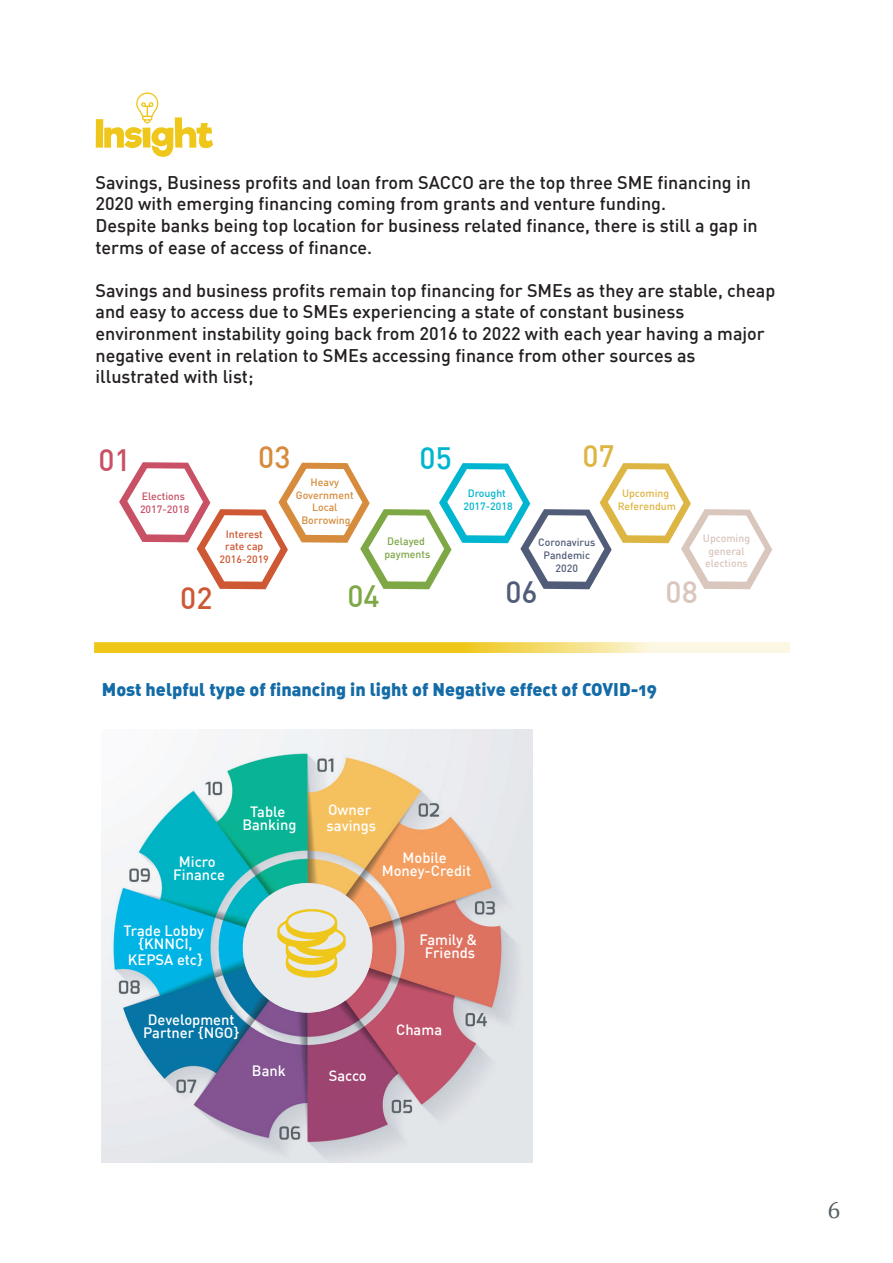
<style>
.page{position:relative;width:893px;height:1263px;background:#fff}
.page>*{position:absolute;margin:0;border:0;box-sizing:border-box;transform-origin:0 0}
.t1{font:500 30.3px "DIN";color:#c85165}
.t2{font:500 30.3px "DIN";color:#d68c3c}
.t3{font:500 30.3px "DIN";color:#00b5cf}
.t4{font:500 30.3px "DIN";color:#ddb542}
.t5{font:500 30.3px "DIN";color:#cd5833}
.t6{font:500 30.3px "DIN";color:#7ea746}
.t7{font:500 30.3px "DIN";color:#515d78}
.t8{font:500 30.3px "DIN";color:#d9c6bc}
.t9{font:23.55px "Cambria";color:#576163}
.t10{font:500 18px/21.6px "DIN";color:#231f20}
.t11{font:18px "DIN Black Alternate";color:#136ba7}
.t12{font:500 14.7px/13px "DIN";color:#fff;text-align:center}
.t13{font:500 10.5px/12.6px "DIN";color:#d68c3c;text-align:center}
.t14{font:500 10.5px/12.6px "DIN";color:#cd5833;text-align:center}
.t15{font:500 10.5px/12.6px "DIN";color:#d9c6bc}
.t16{font:500 10.5px/12.6px "DIN";color:#515d78;text-align:center}
.t17{font:500 10.5px/12.6px "DIN";color:#c85165}
.t18{font:500 10.5px/12.6px "DIN";color:#ddb542;text-align:center}
.t19{font:500 10.5px/12.6px "DIN";color:#00b5cf;text-align:center}
.t20{font:500 10.5px/12.6px "DIN";color:#7ea746}
</style>
<div class="page">
<svg style="left:94px;top:642px;width:696px;height:11px;background:#f3d75e"></svg>
<div style="left:96px;top:119px;width:7px;height:29px;background:#efc71a"></div>
<svg style="left:104px;top:92px;width:109px;height:65px"></svg>
<svg style="left:119px;top:462px;width:653px;height:127px"></svg>
<img style="left:101px;top:729px;width:432px;height:433px">
<svg style="left:321px;top:865px;width:23px;height:21px"></svg>
<div style="left:318px;top:796px;width:65px;height:47px;background:#f5c15f"></div>
<svg style="left:356px;top:891px;width:26px;height:25px"></svg>
<div style="left:389px;top:850px;width:63px;height:38px;background:#f49e5f"></div>
<svg style="left:375px;top:934px;width:19px;height:30px"></svg>
<div style="left:415px;top:932px;width:67px;height:45px;background:#de7261"></div>
<svg style="left:358px;top:985px;width:23px;height:21px"></svg>
<div style="left:388px;top:1011px;width:64px;height:43px;background:#c1526b"></div>
<svg style="left:318px;top:1012px;width:24px;height:20px"></svg>
<div style="left:316px;top:1058px;width:62px;height:48px;background:#9e4471"></div>
<svg style="left:269px;top:1011px;width:28px;height:20px"></svg>
<div style="left:233px;top:1058px;width:60px;height:39px;background:#835392"></div>
<svg style="left:235px;top:976px;width:21px;height:29px"></svg>
<div style="left:159px;top:1006px;width:63px;height:42px;background:#0575a5"></div>
<div style="left:133px;top:920px;width:64px;height:47px;background:#00b4e5"></div>
<svg style="left:223px;top:935px;width:17px;height:27px"></svg>
<svg style="left:238px;top:888px;width:19px;height:28px"></svg>
<div style="left:166px;top:835px;width:63px;height:52px;background:#00b4c4"></div>
<svg style="left:273px;top:864px;width:21px;height:21px"></svg>
<div style="left:238px;top:796px;width:61px;height:38px;background:#08b496"></div>
<div style="left:243px;top:883px;width:129px;height:130px;background:#e9eaee;border-radius:50%"></div>
<svg style="left:277px;top:909px;width:69px;height:68px"></svg>
<p class="t10" style="left:95px;top:171px;width:664px">Savings, Business profits and loan from SACCO are the top three SME financing in 2020 with emerging financing coming from grants and venture funding.<br>Despite banks being top location for business related finance, there is still a gap in terms of ease of access of finance.</p>
<p class="t10" style="left:95px;top:279px;width:681px">Savings and business profits remain top financing for SMEs as they are stable, cheap and easy to access due to SMEs experiencing a state of constant business environment instability going back from 2016 to 2022 with each year having a major negative event in relation to SMEs accessing finance from other sources as illustrated with list;</p>
<h1 class="t1" style="left:98px;top:441px;width:34px">01</h1>
<h1 class="t2" style="left:258px;top:437px;width:34px">03</h1>
<h1 class="t3" style="left:420px;top:439px;width:34px">05</h1>
<h1 class="t4" style="left:582px;top:436px;width:34px">07</h1>
<p class="t17" style="left:140px;top:490px;width:51px">Elections<br>2017-2018</p>
<p class="t14" style="left:220px;top:527px;width:51px">Interest rate cap<br>2016-2019</p>
<p class="t13" style="left:296px;top:475px;width:59px">Heavy<br>Government<br>Local<br>Borrowing</p>
<p class="t19" style="left:463px;top:487px;width:51px">Drought<br>2017-2018</p>
<p class="t18" style="left:618px;top:487px;width:60px">Upcoming<br>Referendum</p>
<p class="t20" style="left:384px;top:535px;width:47px">Delayed payments</p>
<p class="t16" style="left:538px;top:536px;width:59px">Coronavirus<br>Pandemic<br>2020</p>
<p class="t15" style="left:703px;top:532px;width:49px">Upcoming general elections</p>
<h1 class="t5" style="left:180px;top:578px;width:34px">02</h1>
<h1 class="t6" style="left:347px;top:577px;width:34px">04</h1>
<h1 class="t7" style="left:505px;top:573px;width:34px">06</h1>
<h1 class="t8" style="left:665px;top:573px;width:34px">08</h1>
<p class="t11" style="left:102px;top:677px;width:557px">Most helpful type of financing in light of Negative effect of COVID-19</p>
<p class="t12" style="left:173px;top:854px;width:53px">Micro<br>Finance</p>
<p class="t12" style="left:123px;top:924px;width:82px">Trade Lobby {KNNCI,</p>
<p class="t12" style="left:128px;top:953px;width:77px">KEPSA etc}</p>
<p class="t12" style="left:242px;top:805px;width:56px">Table<br>Banking</p>
<p class="t12" style="left:143px;top:1013px;width:98px">Development<br>Partner {NGO}</p>
<p class="t12" style="left:327px;top:802px;width:51px;line-height:15.8px;text-align:left">Owner savings</p>
<p class="t12" style="left:382px;top:851px;width:91px">Mobile<br>Money-Credit</p>
<p class="t12" style="left:419px;top:933px;width:59px">Family &amp;<br>Friends</p>
<p class="t12" style="left:396px;top:1022px;width:48px">Chama</p>
<p class="t12" style="left:252px;top:1064px;width:35px">Bank</p>
<p class="t12" style="left:329px;top:1068px;width:40px">Sacco</p>
<h2 class="t9" style="left:827px;top:1195px;width:15px">6</h2>
</div>
